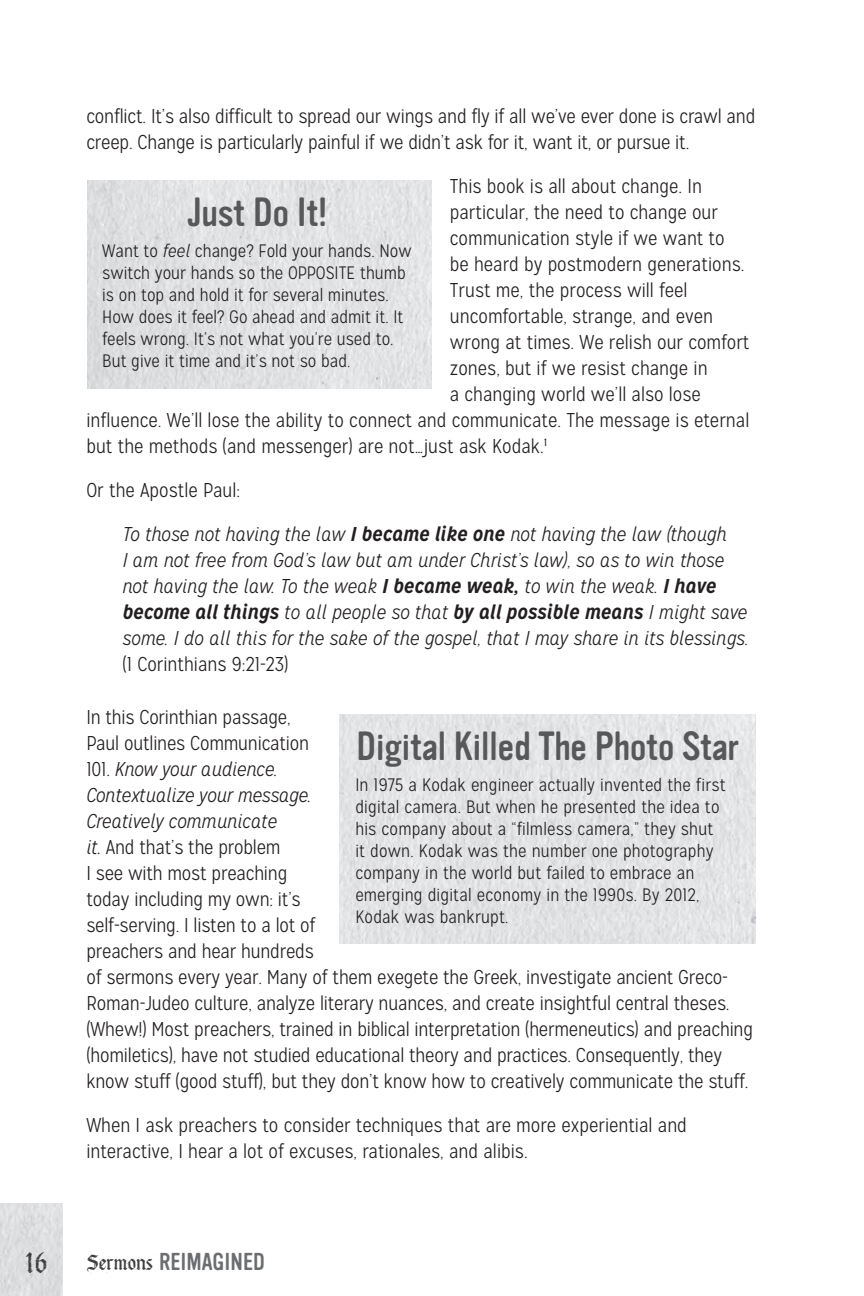
<style>
.page{position:relative;width:864px;height:1296px;background:#fff}
.page>*{position:absolute;margin:0;border:0;box-sizing:border-box;transform-origin:0 0}
.t1{font:40px "Vinyl OT";color:#57585a}
.t2{font:24px "Vinyl OT";color:#6c6d70}
.t3{font:300 20px/26px "Mission Gothic";letter-spacing:-.01em;color:#231f20}
.t4{font:italic 300 20px/26px "Mission Gothic";color:#231f20}
.t5{font:300 18px/22px "Mission Gothic";letter-spacing:.01em;color:#231f20}
.s1{font-weight:700}
.s2{font-style:normal}
.s3{font-style:italic}
.s4{font-family:"Bucanera Antiqued Swash";font-size:32px;color:#3e3e3f}
.s5{font-family:"Bucanera Antiqued Swash";color:#3e3e3f}
</style>
<div class="page">
<img style="left:0;top:1204px;width:63px;height:92px">
<img style="left:340px;top:715px;width:416px;height:228px">
<img style="left:88px;top:181px;width:344px;height:207px">
<p class="t3" style="left:86px;top:103px;width:670px">conflict. It’s also difficult to spread our wings and fly if all we’ve ever done is crawl and creep. Change is particularly painful if we didn’t ask for it, want it, or pursue it.</p>
<p class="t3" style="left:450px;top:173px;width:254px">This book is all about change. In</p>
<p class="t3" style="left:450px;top:199px;width:270px">particular, the need to change our</p>
<p class="t3" style="left:450px;top:225px;width:276px">communication style if we want to</p>
<p class="t3" style="left:450px;top:251px;width:296px">be heard by postmodern generations.</p>
<p class="t3" style="left:450px;top:277px;width:239px">Trust me, the process will feel</p>
<p class="t3" style="left:450px;top:303px;width:265px">uncomfortable, strange, and even</p>
<p class="t3" style="left:450px;top:329px;width:301px">wrong at times. We relish our comfort</p>
<p class="t3" style="left:450px;top:355px;width:259px">zones, but if we resist change in</p>
<p class="t3" style="left:450px;top:381px;width:253px">a changing world we’ll also lose</p>
<p class="t3" style="left:86px;top:407px;width:664px">influence. We’ll lose the ability to connect and communicate. The message is eternal</p>
<p class="t3" style="left:86px;top:433px;width:462px">but the methods (and messenger) are not…just ask Kodak.<sup>1</sup></p>
<p class="t3" style="left:86px;top:477px;width:155px">Or the Apostle Paul:</p>
<p class="t4" style="left:122px;top:521px;width:628px">To those not having the law <span class="s1">I became like one</span> not having the law (though<br>I am not free from God’s law but am under Christ’s law), so as to win those not having the law. To the weak <span class="s1">I became weak,</span> to win the weak. <span class="s1">I have become all things</span> to all people so that <span class="s1">by all possible means</span> I might save some. I do all this for the sake of the gospel, that I may share in its blessings. <span class="s2">(1 Corinthians 9:21-23)</span></p>
<p class="t3" style="left:86px;top:704px;width:668px">In this Corinthian passage,<br>Paul outlines Communication<br>101. <span class="s3">Know your audience.<br>Contextualize your message.<br>Creatively communicate<br>it.</span> And that’s the problem<br>I see with most preaching<br>today including my own: it’s<br>self-serving. I listen to a lot of<br>preachers and hear hundreds<br>of sermons every year. Many of them exegete the Greek, investigate ancient Greco-Roman-Judeo culture, analyze literary nuances, and create insightful central theses. (Whew!) Most preachers, trained in biblical interpretation (hermeneutics) and preaching (homiletics), have not studied educational theory and practices. Consequently, they know stuff (good stuff), but they don’t know how to creatively communicate the stuff.</p>
<p class="t3" style="left:86px;top:1112px;width:602px">When I ask preachers to consider techniques that are more experiential and interactive, I hear a lot of excuses, rationales, and alibis.</p>
<p class="t1" style="left:187px;top:190px;width:141px">Just Do It!</p>
<p class="t5" style="left:102px;top:240px;width:311px">Want to <span class="s3">feel</span> change? Fold your hands. Now switch your hands so the OPPOSITE thumb is on top and hold it for several minutes.<br>How does it feel? Go ahead and admit it. It feels wrong. It’s not what you’re used to.<br>But give it time and it’s not so bad.</p>
<p class="t1" style="left:356px;top:725px;width:384px">Digital Killed The Photo Star</p>
<p class="t5" style="left:355px;top:774px;width:372px">In 1975 a Kodak engineer actually invented the first digital camera. But when he presented the idea to his company about a “filmless camera,” they shut it down. Kodak was the number one photography company in the world but failed to embrace an emerging digital economy in the 1990s. By 2012, Kodak was bankrupt.</p>
<p class="t2" style="left:25px;top:1249px;width:242px"><span class="s4">16</span> <span class="s5">Sermons</span> REIMAGINED</p>
</div>
